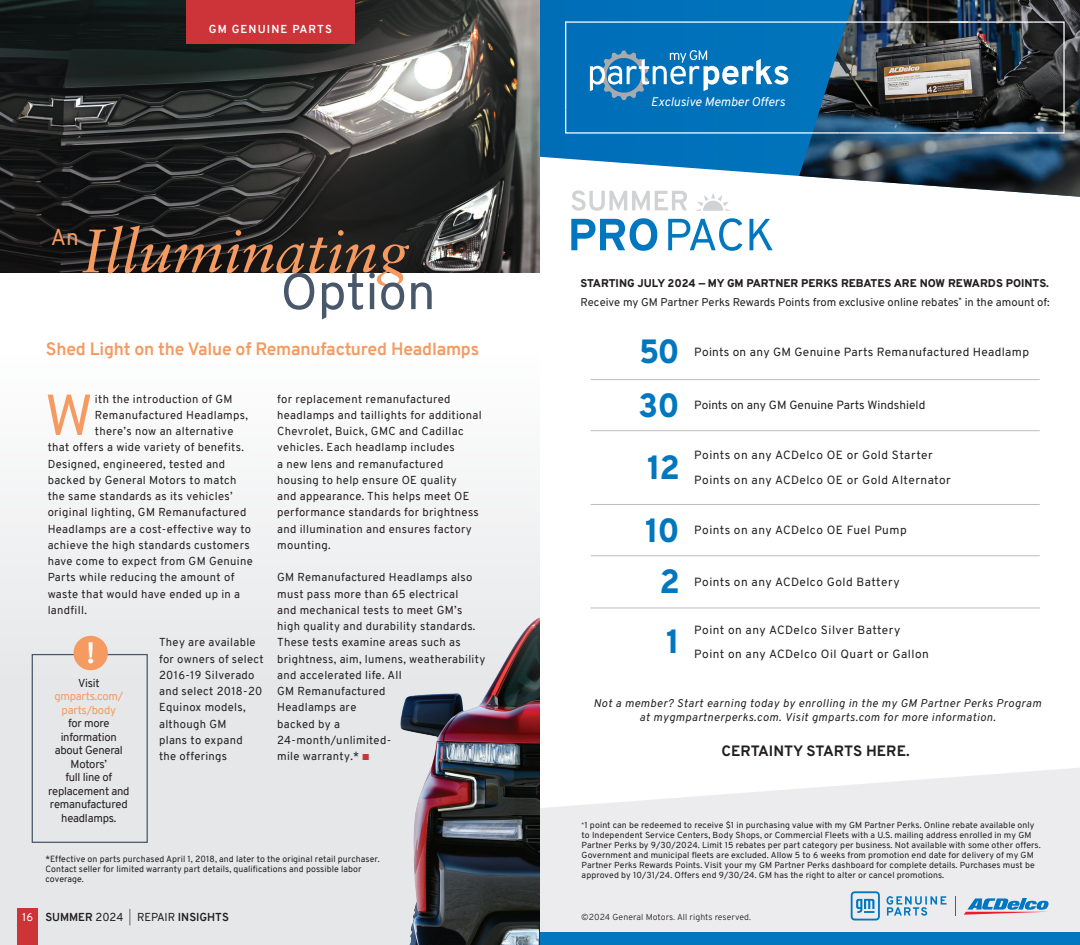
<style>
.page{position:relative;width:1080px;height:945px;background:#fff}
.page>*{position:absolute;margin:0;border:0;box-sizing:border-box;transform-origin:0 0}
.Body_Copy_-_Insights{font:italic 61.38px "Sabon LT Pro";color:#f59a60}
.Body_Copy_-_Insights-2{font:57.62px "Overpass";color:#f59a60}
.Body_Copy_-_Insights-3{font:51px "Overpass";color:#49576a}
.t1{font:800 33.62px "Overpass";letter-spacing:-.04em;color:#0077bf}
.Body_Copy_-_Insights-4{font:800 28.75px "Overpass";color:#fff}
.Body_Copy_-_Insights-5{font:22.5px "Overpass";color:#f59a60}
.Body_Copy_-_Insights-6{font:700 17.5px "Overpass";letter-spacing:-.01em;color:#f59a60}
.t2{font:700 15px "Overpass";letter-spacing:-.005em;color:#231f20}
.t3{font:italic 12.5px "Overpass";color:#fff}
.t4{font:11.88px/24.8px "Overpass";letter-spacing:.035em;color:#231f20}
.t5{font:11.88px "Overpass";color:#231f20}
.Body_Copy_-_Insights-7{font:11.25px/16.2px "Overpass";letter-spacing:.03em;color:#231f20}
.t6{font:italic 11.25px/13.8px "Overpass";letter-spacing:.04em;color:#231f20;text-align:center}
.Body_Copy_-_Insights-8{font:11.25px/13.5px "Overpass";letter-spacing:-.02em;color:#231f20;text-align:center}
.Body_Copy_-_Insights-9{font:11.25px "Overpass";color:#231f20}
.t7{font:800 11.25px "Overpass";letter-spacing:-.005em;color:#231f20}
.Body_Copy_-_Insights-10{font:700 11.25px "Overpass";color:#231f20}
.Body_Copy_-_Insights-11{font:700 11.25px "Overpass";letter-spacing:.1em;color:#fff}
.Body_Copy_-_Insights-12{font:11.25px "Overpass";color:#fff}
.Disclaimers_-_Insights{font:8.75px/10px "Overpass";letter-spacing:.01em;color:#231f20}
.t8{font:300 8.75px "Overpass";letter-spacing:.01em;color:#231f20}
.s1{color:#f59a60}
.s2{color:#cc3439}
.s3{font-weight:400}
.s4{font-weight:400;color:#6c6d70}
</style>
<div class="page">
<img style="left:0;top:0;width:540px;height:272px">
<div style="left:0;top:354px;width:540px;height:591px;background:linear-gradient(to bottom,#fafafa,#e0e1e4)"></div>
<img style="left:299px;top:354px;width:241px;height:591px">
<div style="left:18px;top:908px;width:20px;height:37px;background:#cc3438"></div>
<svg style="left:540px;top:768px;width:540px;height:165px;background:#ecedef"></svg>
<svg style="left:964px;top:898px;width:85px;height:17px"></svg>
<svg style="left:955px;top:896px;width:1px;height:19px"></svg>
<svg style="left:851px;top:891px;width:95px;height:29px;background:#b2cfe2"></svg>
<hr style="left:591px;top:379px;width:89px;height:1px;background:#bcbdc0">
<hr style="left:680px;top:379px;width:360px;height:1px;background:#bcbdc0">
<hr style="left:591px;top:430px;width:89px;height:1px;background:#bcbdc0">
<hr style="left:680px;top:430px;width:360px;height:1px;background:#bcbdc0">
<hr style="left:591px;top:504px;width:89px;height:1px;background:#bcbdc0">
<hr style="left:680px;top:504px;width:360px;height:1px;background:#bcbdc0">
<hr style="left:591px;top:556px;width:89px;height:1px;background:#bcbdc0">
<hr style="left:680px;top:556px;width:360px;height:1px;background:#bcbdc0">
<hr style="left:591px;top:608px;width:89px;height:1px;background:#bcbdc0">
<hr style="left:680px;top:608px;width:360px;height:1px;background:#bcbdc0">
<img style="left:540px;top:0;width:259px;height:176px">
<img style="left:799px;top:0;width:281px;height:197px">
<div style="left:540px;top:933px;width:540px;height:12px;background:#0077bf"></div>
<hr style="left:566px;top:21px;width:402px;height:2px;background:#fff">
<hr style="left:565px;top:21px;width:1px;height:89px;background:#fff">
<hr style="left:950px;top:21px;width:84px;height:2px;background:#fff">
<hr style="left:980px;top:132px;width:70px;height:2px;background:#fff">
<svg style="left:564px;top:109px;width:277px;height:25px;background:#1175b7"></svg>
<svg style="left:590px;top:50px;width:198px;height:50px;background:#3b8fc6"></svg>
<hr style="left:840px;top:132px;width:172px;height:2px;background:#fff">
<svg style="left:1032px;top:21px;width:33px;height:113px;background:#393c3d"></svg>
<svg style="left:571px;top:218px;width:86px;height:33px"></svg>
<svg style="left:668px;top:218px;width:75px;height:33px"></svg>
<svg style="left:749px;top:219px;width:24px;height:31px"></svg>
<svg style="left:571px;top:190px;width:116px;height:21px"></svg>
<svg style="left:696px;top:193px;width:35px;height:18px"></svg>
<div style="left:187px;top:0;width:168px;height:43px;background:#cc343a"></div>
<div style="left:32px;top:654px;width:116px;height:189px;border:1px solid #49576a"></div>
<div style="left:73px;top:636px;width:35px;height:34px;background:#f59a60;border-radius:50%"></div>
<p class="Body_Copy_-_Insights-11" style="left:209px;top:21px;width:125px">GM GENUINE PARTS</p>
<p class="Body_Copy_-_Insights" style="left:81px;top:213px;width:329px">Illuminating</p>
<p class="Body_Copy_-_Insights-5" style="left:51px;top:221px;width:29px">An</p>
<p class="Body_Copy_-_Insights-3" style="left:280px;top:255px;width:157px">Option</p>
<p class="Body_Copy_-_Insights-6" style="left:46px;top:336px;width:435px">Shed Light on the Value of Remanufactured Headlamps</p>
<p class="Body_Copy_-_Insights-2" style="left:45px;top:374px;width:50px">W</p>
<p class="Body_Copy_-_Insights-7" style="left:95px;top:391px;width:139px">ith the introduction of GM</p>
<p class="Body_Copy_-_Insights-7" style="left:95px;top:407px;width:154px">Remanufactured Headlamps,</p>
<p class="Body_Copy_-_Insights-7" style="left:95px;top:423px;width:140px">there’s now an alternative</p>
<p class="Body_Copy_-_Insights-7" style="left:48px;top:439px;width:198px">that offers a wide variety of benefits.</p>
<p class="Body_Copy_-_Insights-7" style="left:48px;top:456px;width:179px">Designed, engineered, tested and</p>
<p class="Body_Copy_-_Insights-7" style="left:48px;top:472px;width:190px">backed by General Motors to match</p>
<p class="Body_Copy_-_Insights-7" style="left:48px;top:488px;width:186px">the same standards as its vehicles’</p>
<p class="Body_Copy_-_Insights-7" style="left:48px;top:504px;width:200px">original lighting, GM Remanufactured</p>
<p class="Body_Copy_-_Insights-7" style="left:48px;top:521px;width:205px">Headlamps are a cost-effective way to</p>
<p class="Body_Copy_-_Insights-7" style="left:48px;top:537px;width:203px">achieve the high standards customers</p>
<p class="Body_Copy_-_Insights-7" style="left:48px;top:553px;width:207px">have come to expect from GM Genuine</p>
<p class="Body_Copy_-_Insights-7" style="left:48px;top:569px;width:188px">Parts while reducing the amount of</p>
<p class="Body_Copy_-_Insights-7" style="left:48px;top:586px;width:194px">waste that would have ended up in a</p>
<p class="Body_Copy_-_Insights-7" style="left:48px;top:602px;width:41px">landfill.</p>
<p class="Body_Copy_-_Insights-7" style="left:159px;top:634px;width:106px">They are available for owners of select<br>2016-19 Silverado and select 2018-20<br>Equinox models, although GM<br>plans to expand<br>the offerings</p>
<p class="Body_Copy_-_Insights-4" style="left:86px;top:633px;width:10px">!</p>
<p class="Body_Copy_-_Insights-8" style="left:48px;top:676px;width:83px">Visit <span class="s1">gmparts.com/ parts/body<br></span>for more information about General<br>Motors’<br>full line of replacement and remanufactured headlamps.</p>
<p class="Body_Copy_-_Insights-7" style="left:277px;top:391px;width:206px">for replacement remanufactured headlamps and taillights for additional<br>Chevrolet, Buick, GMC and Cadillac vehicles. Each headlamp includes<br>a new lens and remanufactured housing to help ensure OE quality<br>and appearance. This helps meet OE performance standards for brightness and illumination and ensures factory mounting.</p>
<p class="Body_Copy_-_Insights-7" style="left:277px;top:569px;width:210px">GM Remanufactured Headlamps also must pass more than 65 electrical<br>and mechanical tests to meet GM’s high quality and durability standards.<br>These tests examine areas such as brightness, aim, lumens, weatherability and accelerated life. All<br>GM Remanufactured<br>Headlamps are<br>backed by a<br>24-month/unlimited-<br>mile warranty.* <span class="s2">■</span></p>
<p class="Disclaimers_-_Insights" style="left:45px;top:854px;width:336px">*Effective on parts purchased April 1, 2018, and later to the original retail purchaser.<br>Contact seller for limited warranty part details, qualifications and possible labor coverage.</p>
<p class="Body_Copy_-_Insights-12" style="left:22px;top:909px;width:12px">16</p>
<p class="Body_Copy_-_Insights-10" style="left:45px;top:909px;width:185px">SUMMER <span class="s3">2024</span> <span class="s4">|</span> <span class="s3">REPAIR</span> INSIGHTS</p>
<p class="t3" style="left:651px;top:91px;width:136px">Exclusive Member Offers</p>
<p class="t7" style="left:581px;top:274px;width:470px">STARTING JULY 2024 — MY GM PARTNER PERKS REBATES ARE NOW REWARDS POINTS.</p>
<p class="Body_Copy_-_Insights-9" style="left:581px;top:293px;width:471px">Receive my GM Partner Perks Rewards Points from exclusive online rebates<sup>*</sup> in the amount of:</p>
<p class="t1" style="left:639px;top:325px;width:42px">50</p>
<p class="t4" style="left:694px;top:339px;width:336px">Points on any GM Genuine Parts Remanufactured Headlamp</p>
<p class="t1" style="left:638px;top:378px;width:43px">30</p>
<p class="t5" style="left:694px;top:395px;width:233px">Points on any GM Genuine Parts Windshield</p>
<p class="t1" style="left:647px;top:440px;width:34px">12</p>
<p class="t4" style="left:694px;top:442px;width:258px">Points on any ACDelco OE or Gold Starter<br>Points on any ACDelco OE or Gold Alternator</p>
<p class="t1" style="left:645px;top:503px;width:36px">10</p>
<p class="t4" style="left:694px;top:517px;width:214px">Points on any ACDelco OE Fuel Pump</p>
<p class="t1" style="left:659px;top:554px;width:22px">2</p>
<p class="t4" style="left:694px;top:569px;width:207px">Points on any ACDelco Gold Battery</p>
<p class="t1" style="left:666px;top:615px;width:15px">1</p>
<p class="t4" style="left:694px;top:617px;width:236px">Point on any ACDelco Silver Battery<br>Point on any ACDelco Oil Quart or Gallon</p>
<p class="t6" style="left:594px;top:696px;width:449px">Not a member? Start earning today by enrolling in the my GM Partner Perks Program at mygmpartnerperks.com. Visit gmparts.com for more information.</p>
<p class="t2" style="left:722px;top:739px;width:190px">CERTAINTY STARTS HERE.</p>
<p class="Disclaimers_-_Insights" style="left:582px;top:820px;width:461px"><sup>*</sup>1 point can be redeemed to receive $1 in purchasing value with my GM Partner Perks. Online rebate available only to Independent Service Centers, Body Shops, or Commercial Fleets with a U.S. mailing address enrolled in my GM Partner Perks by 9/30/2024. Limit 15 rebates per part category per business. Not available with some other offers.<br>Government and municipal fleets are excluded. Allow 5 to 6 weeks from promotion end date for delivery of my GM Partner Perks Rewards Points. Visit your my GM Partner Perks dashboard for complete details. Purchases must be approved by 10/31/24. Offers end 9/30/24. GM has the right to alter or cancel promotions.</p>
<p class="t8" style="left:581px;top:910px;width:172px">©2024 General Motors. All rights reserved.</p>
</div>
